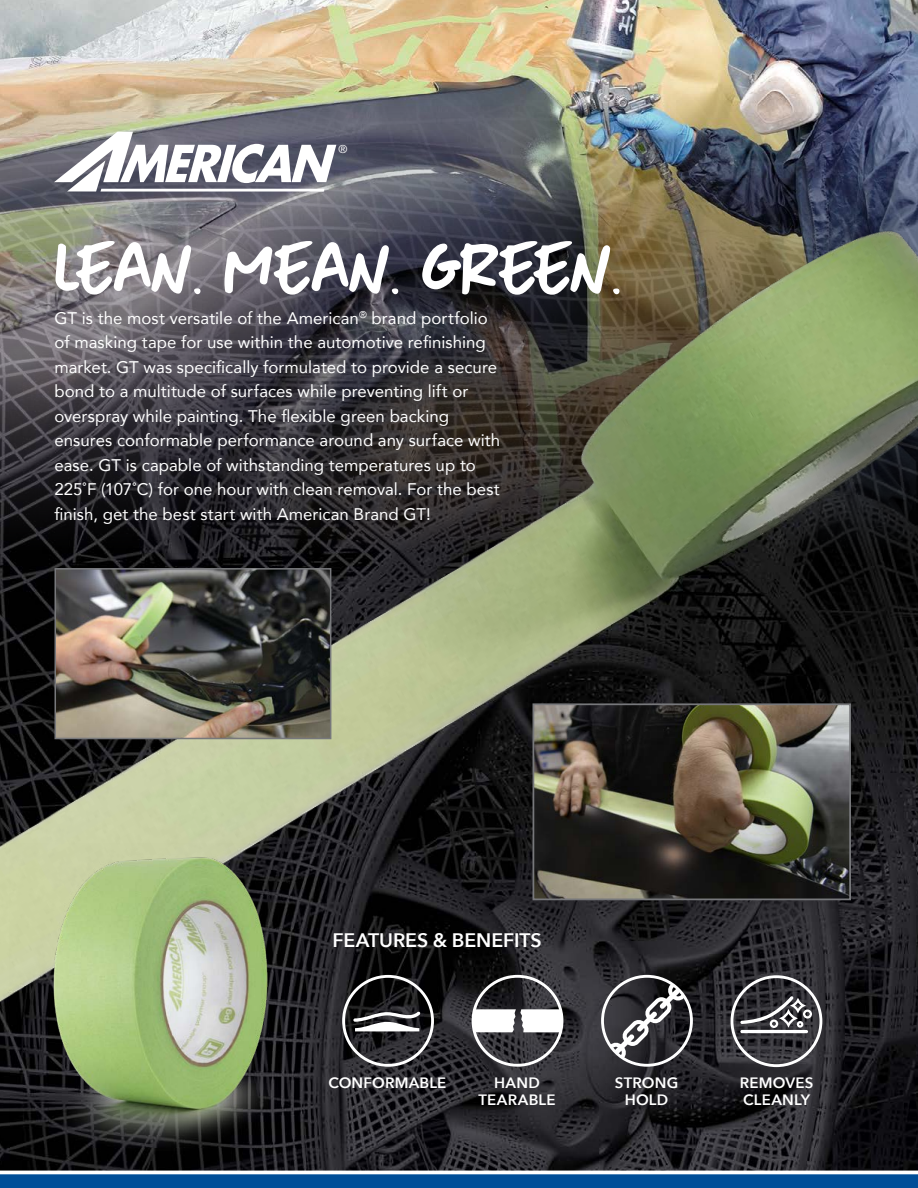
<style>
.page{position:relative;width:918px;height:1188px;background:#fff}
.page>*{position:absolute;margin:0;border:0;box-sizing:border-box;transform-origin:0 0}
.t1{font:75px "DK More Or Less";letter-spacing:-.05em;color:#fff}
.t2{font:600 19.5px "Avenir Next";letter-spacing:-.005em;color:#fff}
.t3{font:16.8px/24.5px "Avenir";color:#fff}
.t4{font:600 15px/16.5px "Avenir Next";letter-spacing:.015em;color:#fff;text-align:center}
.t5{font:11.1px "Helvetica Neue";color:#fff}
</style>
<div class="page">
<img style="left:0;top:1014px;width:918px;height:157px">
<img style="left:0;top:0;width:918px;height:206px">
<img style="left:0;top:206px;width:918px;height:808px">
<img style="left:57px;top:571px;width:271px;height:165px">
<div style="left:54px;top:568px;width:277px;height:171px;border:2px solid #77787b"></div>
<img style="left:9px;top:843px;width:307px;height:308px">
<img style="left:536px;top:706px;width:312px;height:191px">
<div style="left:533px;top:703px;width:318px;height:197px;border:2px solid #77787b"></div>
<svg style="left:54px;top:132px;width:282px;height:60px"></svg>
<div style="left:0;top:1174px;width:918px;height:14px;background:#004e98"></div>
<svg style="left:342px;top:975px;width:92px;height:92px;background:#414143"></svg>
<svg style="left:472px;top:975px;width:91px;height:92px"></svg>
<svg style="left:601px;top:975px;width:92px;height:92px"></svg>
<svg style="left:731px;top:975px;width:91px;height:92px;background:#545358"></svg>
<p class="t5" style="left:338px;top:143px;width:10px">®</p>
<h1 class="t1" style="left:54px;top:225px;width:569px">LEAN. MEAN. GREEN.</h1>
<p class="t3" style="left:54px;top:305px;width:447px">GT is the most versatile of the American<sup>®</sup> brand portfolio of masking tape for use within the automotive refinishing market. GT was specifically formulated to provide a secure bond to a multitude of surfaces while preventing lift or overspray while painting. The flexible green backing ensures conformable performance around any surface with ease. GT is capable of withstanding temperatures up to 225˚F (107˚C) for one hour with clean removal. For the best finish, get the best start with American Brand GT!</p>
<p class="t2" style="left:333px;top:923px;width:211px">FEATURES &amp; BENEFITS</p>
<p class="t4" style="left:328px;top:1075px;width:120px">CONFORMABLE</p>
<p class="t4" style="left:479px;top:1075px;width:79px">HAND<br>TEARABLE</p>
<p class="t4" style="left:615px;top:1075px;width:65px">STRONG<br>HOLD</p>
<p class="t4" style="left:740px;top:1075px;width:75px;text-align:left">REMOVES<br>CLEANLY</p>
</div>
